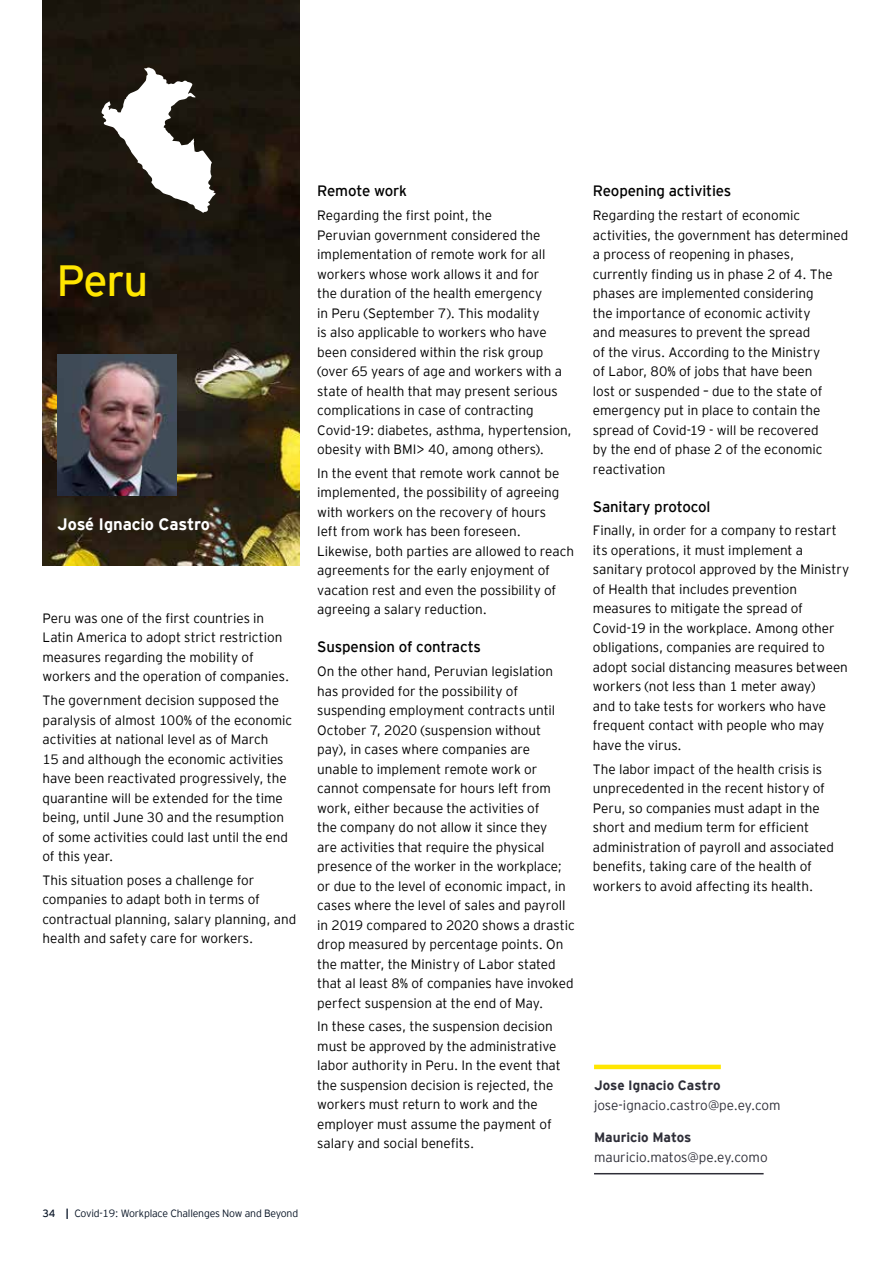
<style>
.page{position:relative;width:893px;height:1263px;background:#fff}
.page>*{position:absolute;margin:0;border:0;box-sizing:border-box;transform-origin:0 0}
.t1{font:43.65px "EY Interstate";color:#ffe600}
.t2{font:700 16.5px "EY Interstate";letter-spacing:-.01em;color:#fff}
.t3{font:15px "EY Interstate";letter-spacing:-.01em;color:#000}
.t4{font:300 13.5px/19.5px "EY Interstate";letter-spacing:-.005em;color:#000}
.t5{font:300 13.5px "EY Interstate";letter-spacing:-.005em;color:#2e2e38}
.t6{font:700 13.5px "EY Interstate";letter-spacing:-.005em;color:#2e2e38}
.t7{font:300 10.5px "EY Interstate";letter-spacing:-.02em;color:#0a1627}
.s1{font-weight:400}
.s2{font-weight:700}
</style>
<div class="page">
<img style="left:43px;top:0;width:257px;height:566px">
<hr style="left:594px;top:1065px;width:127px;height:4px;background:#ffe600">
<hr style="left:594px;top:1173px;width:170px;height:1px;background:#2e2e38">
<img style="left:57px;top:354px;width:120px;height:141px">
<svg style="left:102px;top:67px;width:114px;height:146px"></svg>
<h1 class="t1" style="left:57px;top:250px;width:93px">Peru</h1>
<p class="t2" style="left:57px;top:512px;width:154px">José Ignacio Castro</p>
<p class="t4" style="left:43px;top:607px;width:248px">Peru was one of the first countries in Latin America to adopt strict restriction measures regarding the mobility of workers and the operation of companies.</p>
<p class="t4" style="left:43px;top:690px;width:251px">The government decision supposed the paralysis of almost 100% of the economic activities at national level as of March<br>15 and although the economic activities have been reactivated progressively, the quarantine will be extended for the time being, until June 30 and the resumption of some activities could last until the end of this year.</p>
<p class="t4" style="left:43px;top:869px;width:255px">This situation poses a challenge for companies to adapt both in terms of contractual planning, salary planning, and health and safety care for workers.</p>
<p class="t7" style="left:43px;top:1206px;width:257px"><span class="s1">34</span> <span class="s2">|</span> Covid-19: Workplace Challenges Now and Beyond</p>
<p class="t3" style="left:317px;top:180px;width:91px">Remote work</p>
<p class="t4" style="left:317px;top:205px;width:256px">Regarding the first point, the<br>Peruvian government considered the implementation of remote work for all workers whose work allows it and for<br>the duration of the health emergency<br>in Peru (September 7). This modality<br>is also applicable to workers who have been considered within the risk group (over 65 years of age and workers with a state of health that may present serious complications in case of contracting Covid-19: diabetes, asthma, hypertension, obesity with BMI&gt; 40, among others).</p>
<p class="t4" style="left:317px;top:462px;width:258px">In the event that remote work cannot be implemented, the possibility of agreeing with workers on the recovery of hours<br>left from work has been foreseen.<br>Likewise, both parties are allowed to reach agreements for the early enjoyment of vacation rest and even the possibility of agreeing a salary reduction.</p>
<p class="t3" style="left:317px;top:636px;width:165px">Suspension of contracts</p>
<p class="t4" style="left:317px;top:661px;width:259px">On the other hand, Peruvian legislation has provided for the possibility of suspending employment contracts until October 7, 2020 (suspension without<br>pay), in cases where companies are<br>unable to implement remote work or cannot compensate for hours left from work, either because the activities of<br>the company do not allow it since they<br>are activities that require the physical presence of the worker in the workplace; or due to the level of economic impact, in cases where the level of sales and payroll in 2019 compared to 2020 shows a drastic drop measured by percentage points. On the matter, the Ministry of Labor stated that al least 8% of companies have invoked perfect suspension at the end of May.</p>
<p class="t4" style="left:317px;top:1016px;width:245px">In these cases, the suspension decision must be approved by the administrative labor authority in Peru. In the event that the suspension decision is rejected, the workers must return to work and the employer must assume the payment of salary and social benefits.</p>
<p class="t3" style="left:593px;top:180px;width:140px">Reopening activities</p>
<p class="t4" style="left:593px;top:205px;width:257px">Regarding the restart of economic activities, the government has determined a process of reopening in phases, currently finding us in phase 2 of 4. The phases are implemented considering<br>the importance of economic activity<br>and measures to prevent the spread<br>of the virus. According to the Ministry<br>of Labor, 80% of jobs that have been<br>lost or suspended – due to the state of emergency put in place to contain the spread of Covid-19 - will be recovered<br>by the end of phase 2 of the economic reactivation</p>
<p class="t3" style="left:593px;top:496px;width:119px">Sanitary protocol</p>
<p class="t4" style="left:593px;top:520px;width:258px">Finally, in order for a company to restart its operations, it must implement a sanitary protocol approved by the Ministry of Health that includes prevention measures to mitigate the spread of Covid-19 in the workplace. Among other obligations, companies are required to adopt social distancing measures between workers (not less than 1 meter away)<br>and to take tests for workers who have frequent contact with people who may have the virus.</p>
<p class="t4" style="left:593px;top:758px;width:243px">The labor impact of the health crisis is unprecedented in the recent history of Peru, so companies must adapt in the short and medium term for efficient administration of payroll and associated benefits, taking care of the health of workers to avoid affecting its health.</p>
<p class="t6" style="left:594px;top:1076px;width:128px">Jose Ignacio Castro</p>
<p class="t5" style="left:594px;top:1095px;width:188px">jose-ignacio.castro@pe.ey.com</p>
<p class="t6" style="left:594px;top:1128px;width:99px">Mauricio Matos</p>
<p class="t5" style="left:594px;top:1147px;width:175px">mauricio.matos@pe.ey.como</p>
</div>
